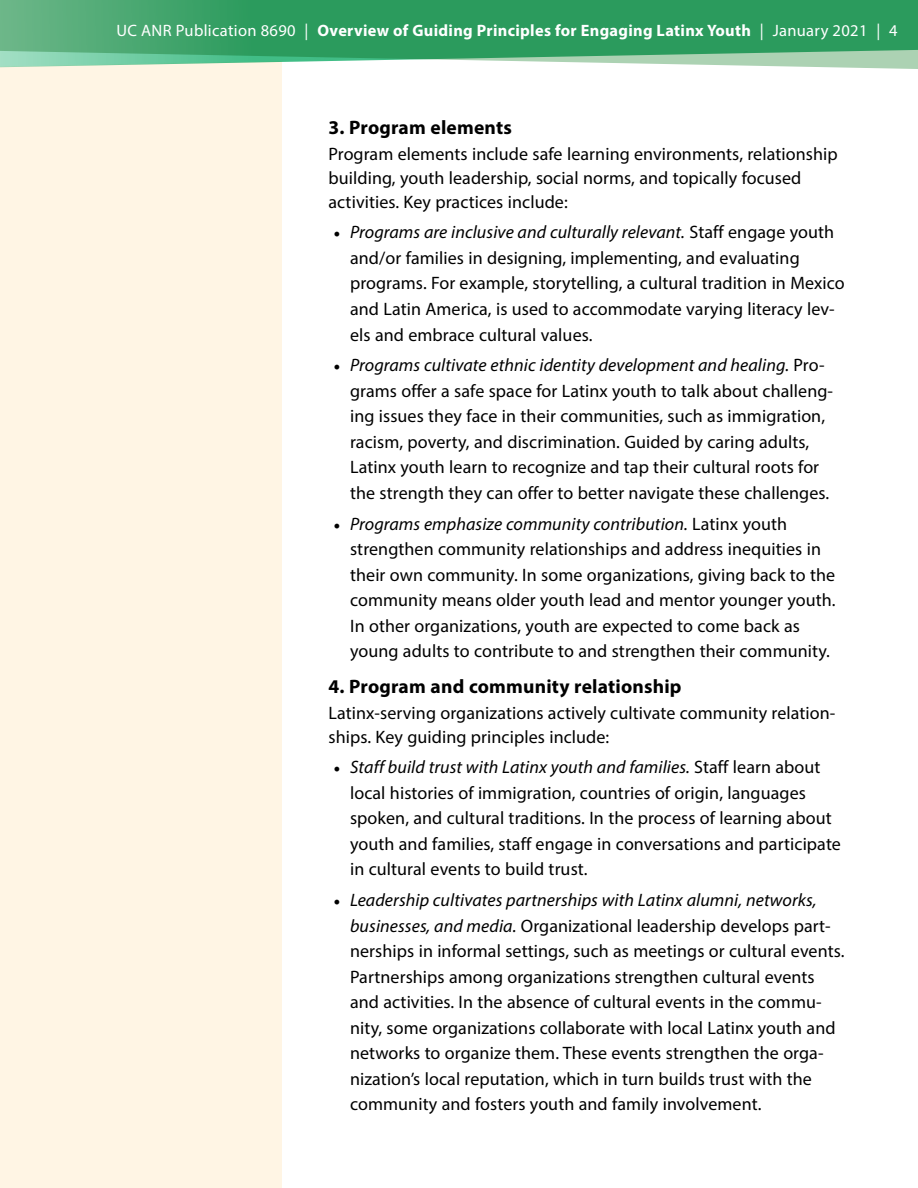
<style>
.page{position:relative;width:918px;height:1188px;background:#fff}
.page>*{position:absolute;margin:0;border:0;box-sizing:border-box;transform-origin:0 0}
.t1{font:700 19.5px "Myriad Pro";letter-spacing:.01em;color:#000}
.t2{font:18px/25.5px "Myriad Pro";letter-spacing:.005em;color:#000}
.t3{font:700 16.5px "Myriad Pro";letter-spacing:.02em;color:#fff}
.s1{font-weight:400}
.s2{font-family:"Minion Pro";font-weight:500}
.s3{font-style:italic}
</style>
<div class="page">
<div style="left:0;top:69px;width:282px;height:1119px;background:#fff5e4"></div>
<svg style="left:0;top:0;width:918px;height:69px;background:#4fac77"></svg>
<p class="t3" style="left:116px;top:19px;width:783px"><span class="s1">UC ANR Publication 8690 |</span> Overview of Guiding Principles for Engaging Latinx Youth <span class="s1">| January 2021 | 4</span></p>
<p class="t1" style="left:328px;top:115px;width:185px">3. Program elements</p>
<p class="t2" style="left:328px;top:142px;width:511px;line-height:24px">Program elements include safe learning environments, relationship building, youth leadership, social norms, and topically focused activities. Key practices include:</p>
<p class="t2" style="left:350px;top:219px;width:496px;text-indent:-17px"><span class="s2">•</span> <span class="s3">Programs are inclusive and culturally relevant.</span> Staff engage youth and/or families in designing, implementing, and evaluating programs. For example, storytelling, a cultural tradition in Mexico and Latin America, is used to accommodate varying literacy lev&shy;els and embrace cultural values.</p>
<p class="t2" style="left:350px;top:352px;width:485px;text-indent:-17px"><span class="s2">•</span> <span class="s3">Programs cultivate ethnic identity development and healing.</span> Pro&shy;grams offer a safe space for Latinx youth to talk about challeng&shy;ing issues they face in their communities, such as immigration, racism, poverty, and discrimination. Guided by caring adults, Latinx youth learn to recognize and tap their cultural roots for the strength they can offer to better navigate these challenges.</p>
<p class="t2" style="left:350px;top:511px;width:487px;text-indent:-17px"><span class="s2">•</span> <span class="s3">Programs emphasize community contribution.</span> Latinx youth strengthen community relationships and address inequities in their own community. In some organizations, giving back to the community means older youth lead and mentor younger youth.<br>In other organizations, youth are expected to come back as young adults to contribute to and strengthen their community.</p>
<p class="t1" style="left:328px;top:673px;width:355px">4. Program and community relationship</p>
<p class="t2" style="left:328px;top:701px;width:508px;line-height:24px">Latinx-serving organizations actively cultivate community relation&shy;ships. Key guiding principles include:</p>
<p class="t2" style="left:350px;top:754px;width:492px;text-indent:-17px"><span class="s2">•</span> <span class="s3">Staff build trust with Latinx youth and families.</span> Staff learn about local histories of immigration, countries of origin, languages spoken, and cultural traditions. In the process of learning about youth and families, staff engage in conversations and participate in cultural events to build trust.</p>
<p class="t2" style="left:350px;top:887px;width:496px;text-indent:-17px"><span class="s2">•</span> <span class="s3">Leadership cultivates partnerships with Latinx alumni, networks, businesses, and media.</span> Organizational leadership develops part&shy;nerships in informal settings, such as meetings or cultural events.<br>Partnerships among organizations strengthen cultural events and activities. In the absence of cultural events in the commu&shy;nity, some organizations collaborate with local Latinx youth and networks to organize them. These events strengthen the orga&shy;nization’s local reputation, which in turn builds trust with the community and fosters youth and family involvement.</p>
</div>
